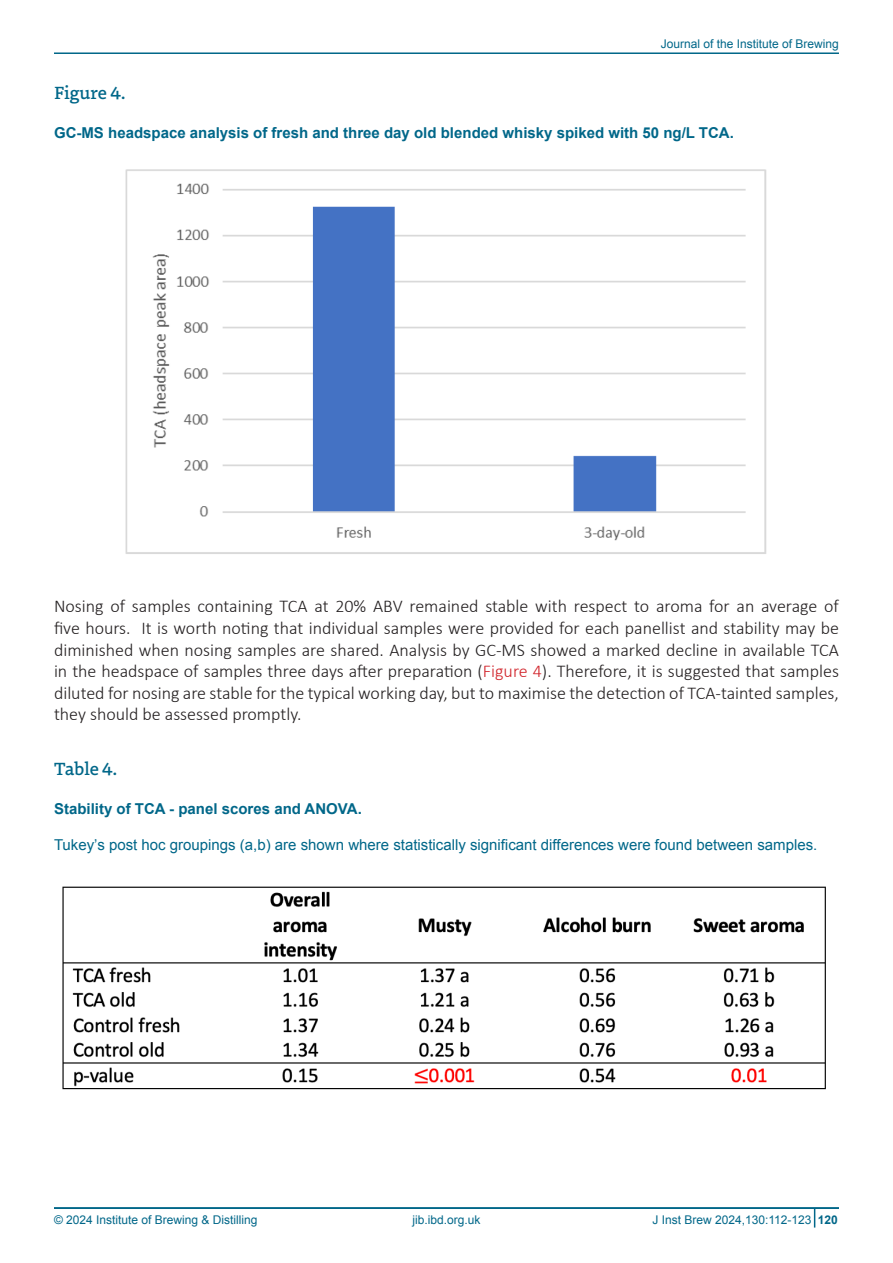
<style>
.page{position:relative;width:893px;height:1263px;background:#fff}
.page>*{position:absolute;margin:0;border:0;box-sizing:border-box;transform-origin:0 0}
.t1{font:300 18px/21.6px "Calibri";color:#231f20;text-align:justify}
.t2{font:500 18px "Dovetail MVB";color:#016789}
.t3{font:700 15px "Arial";color:#016789}
.t4{font:15px "Arial";color:#016789}
.t5{font:12px "Arial";color:#016789}
.t6{font:700 12px "Arial";color:#016789}
.s1{color:#d1232a}
</style>
<div class="page">
<hr style="left:54px;top:52px;width:785px;height:2px;background:#016789">
<hr style="left:54px;top:1207px;width:785px;height:2px;background:#016789">
<svg style="left:814px;top:1209px;width:1px;height:18px"></svg>
<img style="left:125px;top:169px;width:642px;height:385px">
<img style="left:62px;top:886px;width:764px;height:204px">
<p class="t5" style="left:661px;top:36px;width:180px">Journal of the Institute of Brewing</p>
<p class="t2" style="left:54px;top:79px;width:73px">Figure 4.</p>
<p class="t3" style="left:54px;top:123px;width:681px">GC-MS headspace analysis of fresh and three day old blended whisky spiked with 50 ng/L TCA.</p>
<p class="t1" style="left:54px;top:595px;width:786px">Nosing of samples containing TCA at 20% ABV remained stable with respect to aroma for an average of five hours. It is worth noting that individual samples were provided for each panellist and stability may be diminished when nosing samples are shared. Analysis by GC-MS showed a marked decline in available TCA in the headspace of samples three days after preparation (<span class="s1">Figure 4</span>). Therefore, it is suggested that samples diluted for nosing are stable for the typical working day, but to maximise the detection of TCA-tainted samples, they should be assessed promptly.</p>
<p class="t2" style="left:54px;top:755px;width:65px">Table 4.</p>
<p class="t3" style="left:54px;top:799px;width:309px">Stability of TCA - panel scores and ANOVA.</p>
<p class="t4" style="left:54px;top:835px;width:765px">Tukey’s post hoc groupings (a,b) are shown where statistically significant differences were found between samples.</p>
<p class="t5" style="left:54px;top:1212px;width:205px">© 2024 Institute of Brewing &amp; Distilling</p>
<p class="t5" style="left:412px;top:1212px;width:70px">jib.ibd.org.uk</p>
<p class="t5" style="left:652px;top:1212px;width:161px">J Inst Brew 2024,130:112-123</p>
<p class="t6" style="left:818px;top:1212px;width:22px">120</p>
</div>
